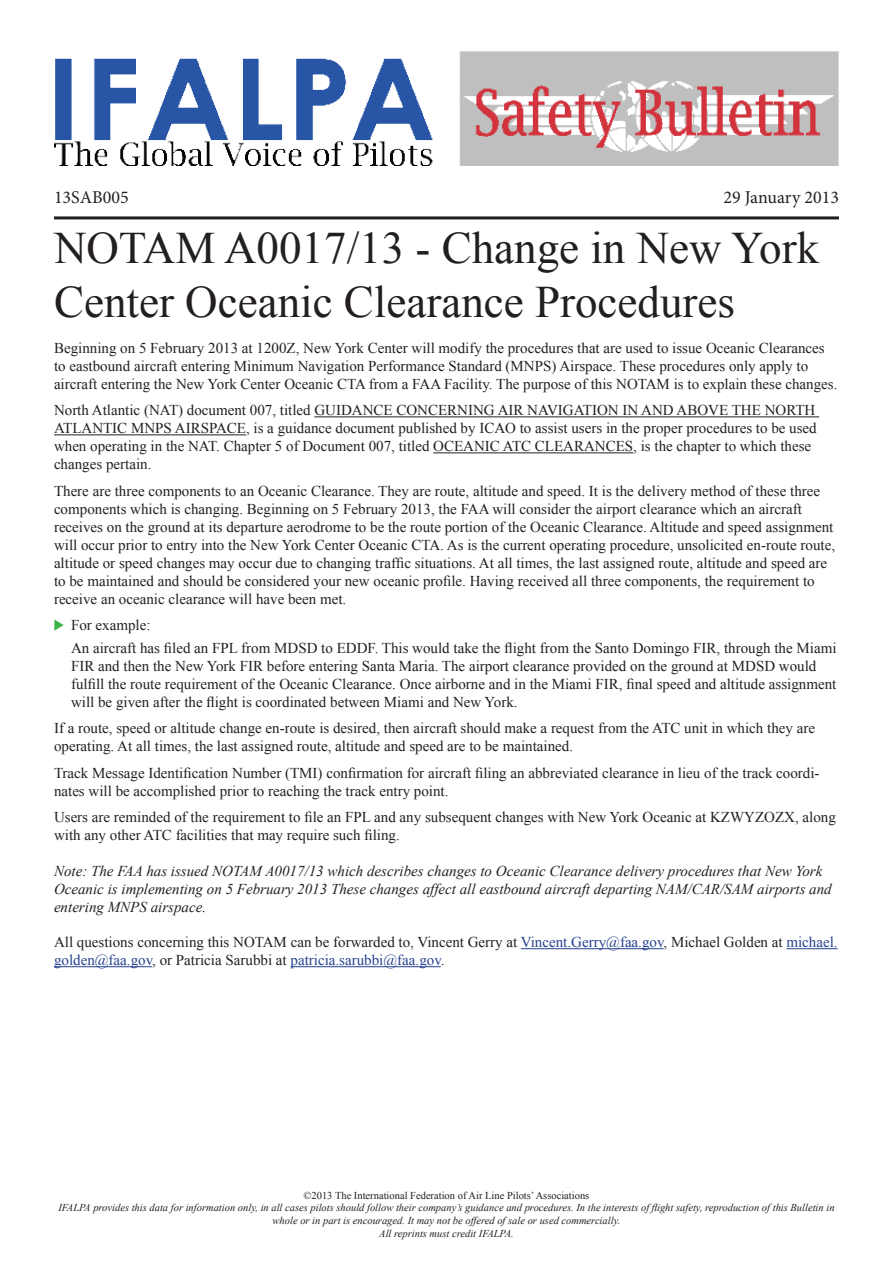
<style>
.page{position:relative;width:893px;height:1263px;background:#fff}
.page>*{position:absolute;margin:0;border:0;box-sizing:border-box;transform-origin:0 0}
.t1{font:45px/54px "Times New Roman";color:#231f20}
.t2{font:18px "Minion Pro";color:#231f20}
.t3{font:15px/18px "Times New Roman";color:#231f20}
.t4{font:italic 15px/18px "Times New Roman";color:#231f20}
.t5{font:italic 10.5px/12.6px "Times New Roman";color:#231f20;text-align:center}
.t6{font:10.5px "Times New Roman";color:#231f20}
.s1{color:#25418f}
</style>
<div class="page">
<img style="left:54px;top:52px;width:785px;height:113px">
<hr style="left:54px;top:216px;width:785px;height:3px;background:#231f20">
<hr style="left:314px;top:416px;width:505px;height:1px;background:#231f20">
<hr style="left:54px;top:434px;width:192px;height:1px;background:#231f20">
<hr style="left:433px;top:452px;width:200px;height:1px;background:#231f20">
<hr style="left:521px;top:948px;width:143px;height:1px;background:#25418f">
<hr style="left:786px;top:948px;width:52px;height:1px;background:#25418f">
<hr style="left:54px;top:966px;width:98px;height:1px;background:#25418f">
<hr style="left:291px;top:966px;width:150px;height:1px;background:#25418f">
<svg style="left:54px;top:620px;width:9px;height:10px"></svg>
<p class="t2" style="left:54px;top:186px;width:76px">13SAB005</p>
<p class="t2" style="left:723px;top:186px;width:117px">29 January 2013</p>
<h1 class="t1" style="left:54px;top:220px;width:767px">NOTAM A0017/13 - Change in New York<br>Center Oceanic Clearance Procedures</h1>
<p class="t3" style="left:54px;top:338px;width:785px">Beginning on 5 February 2013 at 1200Z, New York Center will modify the procedures that are used to issue Oceanic Clearances to eastbound aircraft entering Minimum Navigation Performance Standard (MNPS) Airspace. These procedures only apply to aircraft entering the New York Center Oceanic CTA from a FAA Facility. The purpose of this NOTAM is to explain these changes.</p>
<p class="t3" style="left:54px;top:401px;width:764px">North Atlantic (NAT) document 007, titled GUIDANCE CONCERNING AIR NAVIGATION IN AND ABOVE THE NORTH ATLANTIC MNPS AIRSPACE, is a guidance document published by ICAO to assist users in the proper procedures to be used when operating in the NAT. Chapter 5 of Document 007, titled OCEANIC ATC CLEARANCES, is the chapter to which these changes pertain.</p>
<p class="t3" style="left:54px;top:481px;width:783px">There are three components to an Oceanic Clearance. They are route, altitude and speed. It is the delivery method of these three components which is changing. Beginning on 5 February 2013, the FAA will consider the airport clearance which an aircraft receives on the ground at its departure aerodrome to be the route portion of the Oceanic Clearance. Altitude and speed assignment will occur prior to entry into the New York Center Oceanic CTA. As is the current operating procedure, unsolicited en-route route, altitude or speed changes may occur due to changing traffic situations. At all times, the last assigned route, altitude and speed are to be maintained and should be considered your new oceanic profile. Having received all three components, the requirement to receive an oceanic clearance will have been met.</p>
<p class="t3" style="left:71px;top:614px;width:767px;line-height:22.2px">For example:<br>An aircraft has filed an FPL from MDSD to EDDF. This would take the flight from the Santo Domingo FIR, through the Miami</p>
<p class="t3" style="left:71px;top:656px;width:767px">FIR and then the New York FIR before entering Santa Maria. The airport clearance provided on the ground at MDSD would fulfill the route requirement of the Oceanic Clearance. Once airborne and in the Miami FIR, final speed and altitude assignment will be given after the flight is coordinated between Miami and New York.</p>
<p class="t3" style="left:54px;top:719px;width:763px">If a route, speed or altitude change en-route is desired, then aircraft should make a request from the ATC unit in which they are operating. At all times, the last assigned route, altitude and speed are to be maintained.</p>
<p class="t3" style="left:54px;top:763px;width:767px">Track Message Identification Number (TMI) confirmation for aircraft filing an abbreviated clearance in lieu of the track coordi&shy;nates will be accomplished prior to reaching the track entry point.</p>
<p class="t3" style="left:54px;top:808px;width:783px">Users are reminded of the requirement to file an FPL and any subsequent changes with New York Oceanic at KZWYZOZX, along with any other ATC facilities that may require such filing.</p>
<p class="t4" style="left:54px;top:862px;width:779px">Note: The FAA has issued NOTAM A0017/13 which describes changes to Oceanic Clearance delivery procedures that New York<br>Oceanic is implementing on 5 February 2013 These changes affect all eastbound aircraft departing NAM/CAR/SAM airports and entering MNPS airspace.</p>
<p class="t3" style="left:54px;top:933px;width:785px">All questions concerning this NOTAM can be forwarded to, Vincent Gerry at <span class="s1">Vincent.Gerry@faa.gov</span>, Michael Golden at <span class="s1">michael. golden@faa.gov</span>, or Patricia Sarubbi at <span class="s1">patricia.sarubbi@faa.gov</span>.</p>
<p class="t6" style="left:304px;top:1188px;width:287px">©2013 The International Federation of Air Line Pilots’ Associations</p>
<p class="t5" style="left:58px;top:1201px;width:778px">IFALPA provides this data for information only, in all cases pilots should follow their company’s guidance and procedures. In the interests of flight safety, reproduction of this Bulletin in whole or in part is encouraged. It may not be offered of sale or used commercially.<br>All reprints must credit IFALPA.</p>
</div>
